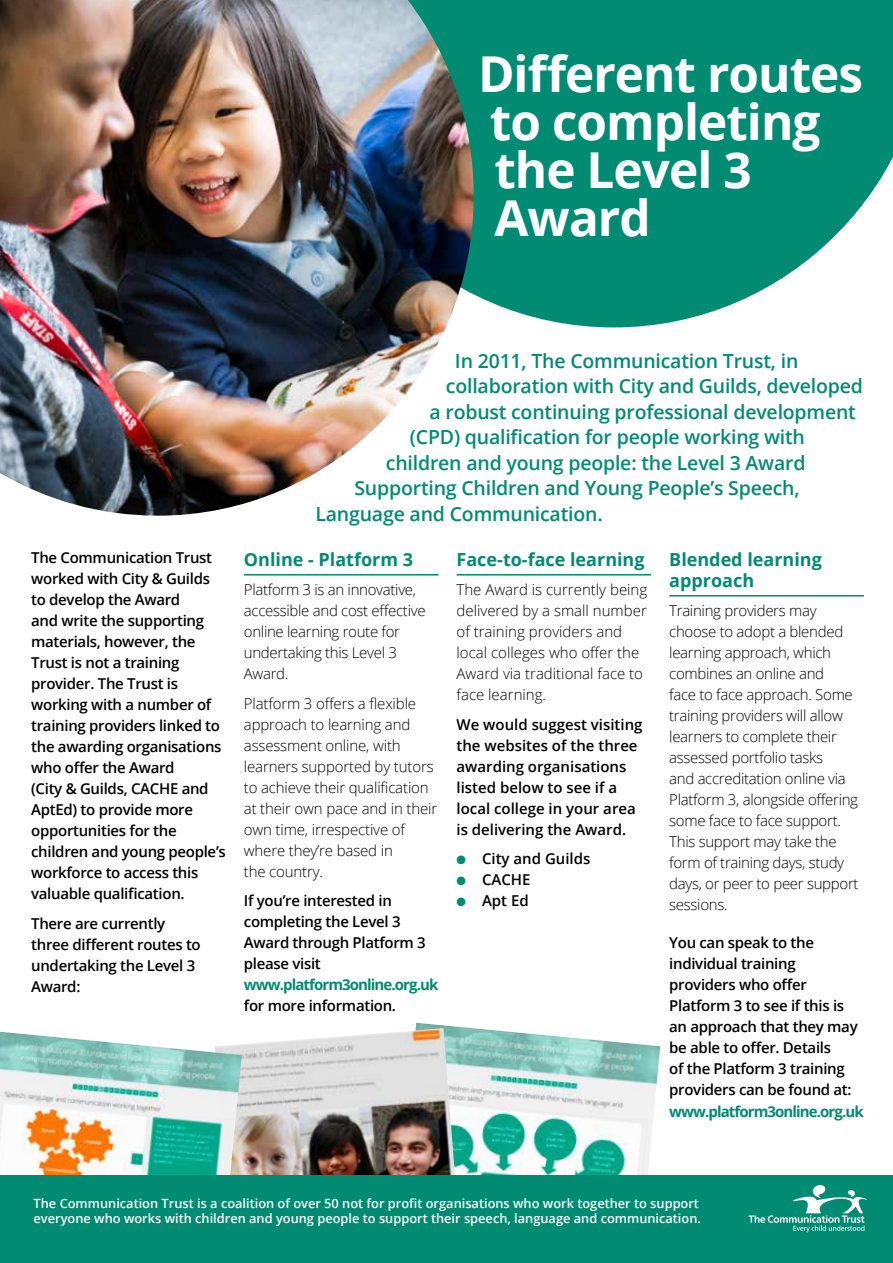
<style>
.page{position:relative;width:893px;height:1263px;background:#fff}
.page>*{position:absolute;margin:0;border:0;box-sizing:border-box;transform-origin:0 0}
.t1{font:700 49.5px/48px "Open Sans";letter-spacing:-.02em;color:#fff}
.t2{font:600 19.5px "Open Sans";letter-spacing:-.01em;color:#008b72}
.t3{font:700 18px/21px "Open Sans";color:#008b72}
.t4{font:600 15px/21px "Open Sans";letter-spacing:-.02em;color:#000}
.t5{font:300 15px/21px "Open Sans";letter-spacing:-.02em;color:#000}
.t6{font:600 15px/21px "Open Sans";color:#000}
.t7{font:300 15px/21px "Open Sans";color:#000}
.t8{font:700 15px "Open Sans";letter-spacing:-.06em;color:#008b72}
.t9{font:600 12.75px/15.3px "Open Sans";color:#fff}
.s1{color:#008b72}
</style>
<div class="page">
<img style="left:415px;top:1023px;width:245px;height:153px">
<img style="left:242px;top:1028px;width:215px;height:148px">
<img style="left:0;top:1032px;width:242px;height:144px">
<svg style="left:474px;top:0;width:419px;height:327px;background:#1b9781"></svg>
<img style="left:0;top:0;width:474px;height:516px">
<div style="left:0;top:1176px;width:893px;height:87px;background:#008b72"></div>
<svg style="left:749px;top:1185px;width:118px;height:47px"></svg>
<hr style="left:244px;top:574px;width:195px;height:1px;background:#008b72">
<hr style="left:457px;top:574px;width:194px;height:1px;background:#008b72">
<hr style="left:669px;top:595px;width:195px;height:1px;background:#008b72">
<h1 class="t1" style="left:478px;top:49px;width:387px">Different routes to completing the Level 3<br>Award</h1>
<p class="t4" style="left:31px;top:547px;width:196px">The Communication Trust worked with City &amp; Guilds to develop the Award<br>and write the supporting materials, however, the<br>Trust is not a training provider. The Trust is working with a number of training providers linked to the awarding organisations who offer the Award<br>(City &amp; Guilds, CACHE and<br>AptEd) to provide more opportunities for the children and young people’s workforce to access this valuable qualification.</p>
<p class="t4" style="left:31px;top:912px;width:171px">There are currently three different routes to undertaking the Level 3<br>Award:</p>
<h2 class="t2" style="left:455px;top:347px;width:345px">In 2011, The Communication Trust, in</h2>
<h2 class="t2" style="left:446px;top:373px;width:419px">collaboration with City and Guilds, developed</h2>
<h2 class="t2" style="left:429px;top:398px;width:428px">a robust continuing professional development</h2>
<h2 class="t2" style="left:410px;top:424px;width:396px">(CPD) qualification for people working with</h2>
<h2 class="t2" style="left:386px;top:449px;width:421px">children and young people: the Level 3 Award</h2>
<h2 class="t2" style="left:354px;top:475px;width:447px">Supporting Children and Young People’s Speech,</h2>
<h2 class="t2" style="left:315px;top:500px;width:289px">Language and Communication.</h2>
<p class="t3" style="left:244px;top:548px;width:171px">Online - Platform 3</p>
<p class="t5" style="left:244px;top:579px;width:183px">Platform 3 is an innovative, accessible and cost effective online learning route for undertaking this Level 3<br>Award.</p>
<p class="t5" style="left:244px;top:692px;width:195px">Platform 3 offers a flexible approach to learning and assessment online, with learners supported by tutors to achieve their qualification at their own pace and in their own time, irrespective of where they’re based in<br>the country.</p>
<p class="t4" style="left:244px;top:890px;width:183px">If you’re interested in completing the Level 3<br>Award through Platform 3 please visit</p>
<p class="t8" style="left:244px;top:974px;width:196px">www.platform3online.org.uk</p>
<p class="t4" style="left:244px;top:995px;width:154px">for more information.</p>
<p class="t3" style="left:457px;top:548px;width:190px">Face-to-face learning</p>
<p class="t7" style="left:457px;top:579px;width:192px">The Award is currently being delivered by a small number of training providers and local colleges who offer the<br>Award via traditional face to face learning.</p>
<p class="t6" style="left:457px;top:713px;width:187px">We would suggest visiting the websites of the three awarding organisations listed below to see if a local college in your area is delivering the Award.</p>
<p class="t6" style="left:457px;top:848px;width:135px"><span class="s1">●</span> City and Guilds</p>
<p class="t4" style="left:457px;top:869px;width:76px"><span class="s1">●</span> CACHE</p>
<p class="t4" style="left:457px;top:890px;width:74px"><span class="s1">●</span> Apt Ed</p>
<p class="t3" style="left:669px;top:548px;width:154px">Blended learning approach</p>
<p class="t5" style="left:669px;top:600px;width:191px">Training providers may choose to adopt a blended learning approach, which combines an online and<br>face to face approach. Some training providers will allow learners to complete their assessed portfolio tasks<br>and accreditation online via<br>Platform 3, alongside offering some face to face support.<br>This support may take the form of training days, study days, or peer to peer support sessions.</p>
<p class="t4" style="left:669px;top:932px;width:190px">You can speak to the individual training providers who offer<br>Platform 3 to see if this is an approach that they may be able to offer. Details<br>of the Platform 3 training providers can be found at:</p>
<p class="t8" style="left:669px;top:1101px;width:196px">www.platform3online.org.uk</p>
<p class="t9" style="left:34px;top:1195px;width:669px">The Communication Trust is a coalition of over 50 not for profit organisations who work together to support everyone who works with children and young people to support their speech, language and communication.</p>
</div>
